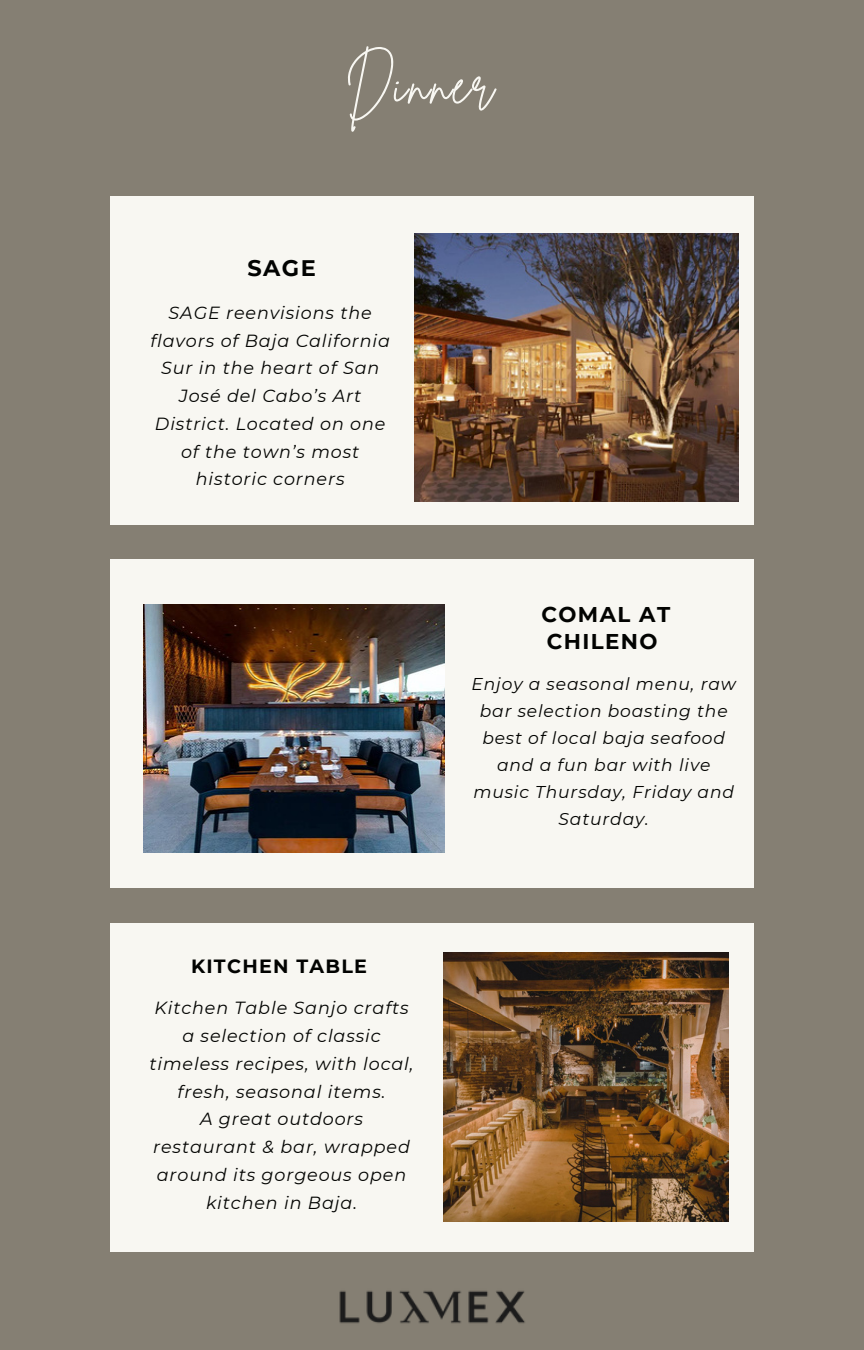
<style>
.page{position:relative;width:864px;height:1350px;background:#857f73}
.page>*{position:absolute;margin:0;border:0;box-sizing:border-box;transform-origin:0 0}
.t1{font:53.77px "Brittany Signature";letter-spacing:.05em;color:#f8f7f2}
.t2{font:700 22.5px "Montserrat";color:#020301}
.t3{font:700 21.38px/27px "Montserrat";letter-spacing:.065em;color:#020301}
.t4{font:700 19.12px "Montserrat";letter-spacing:.065em;color:#020301}
.t5{font:italic 17.55px/27.9px "Montserrat";letter-spacing:.05em;color:#020301;text-align:center}
.t6{font:italic 17.1px/27px "Montserrat";letter-spacing:.05em;color:#020301;text-align:center}
</style>
<div class="page">
<div style="left:110px;top:197px;width:644px;height:328px;background:#f8f7f2"></div>
<div style="left:110px;top:923px;width:644px;height:328px;background:#f8f7f2"></div>
<div style="left:110px;top:560px;width:644px;height:328px;background:#f8f7f2"></div>
<img style="left:443px;top:953px;width:285px;height:268px">
<img style="left:339px;top:1291px;width:186px;height:33px">
<img style="left:414px;top:234px;width:324px;height:268px">
<img style="left:144px;top:605px;width:300px;height:248px">
<p class="t1" style="left:345px;top:50px;width:150px">Dinner</p>
<p class="t2" style="left:247px;top:254px;width:70px">SAGE</p>
<p class="t5" style="left:150px;top:298px;width:241px">SAGE reenvisions the flavors of Baja California<br>Sur in the heart of San<br>José del Cabo’s Art<br>District. Located on one of the town’s most historic corners</p>
<p class="t4" style="left:191px;top:955px;width:178px">KITCHEN TABLE</p>
<p class="t5" style="left:150px;top:994px;width:266px">Kitchen Table Sanjo crafts a selection of classic timeless recipes, with local, fresh, seasonal items.</p>
<p class="t5" style="left:153px;top:1105px;width:258px">A great outdoors restaurant &amp; bar, wrapped around its gorgeous open kitchen in Baja.</p>
<p class="t3" style="left:541px;top:601px;width:130px">COMAL AT<br>CHILENO</p>
<p class="t6" style="left:472px;top:670px;width:266px">Enjoy a seasonal menu, raw bar selection boasting the best of local baja seafood and a fun bar with live music Thursday, Friday and<br>Saturday.</p>
</div>
